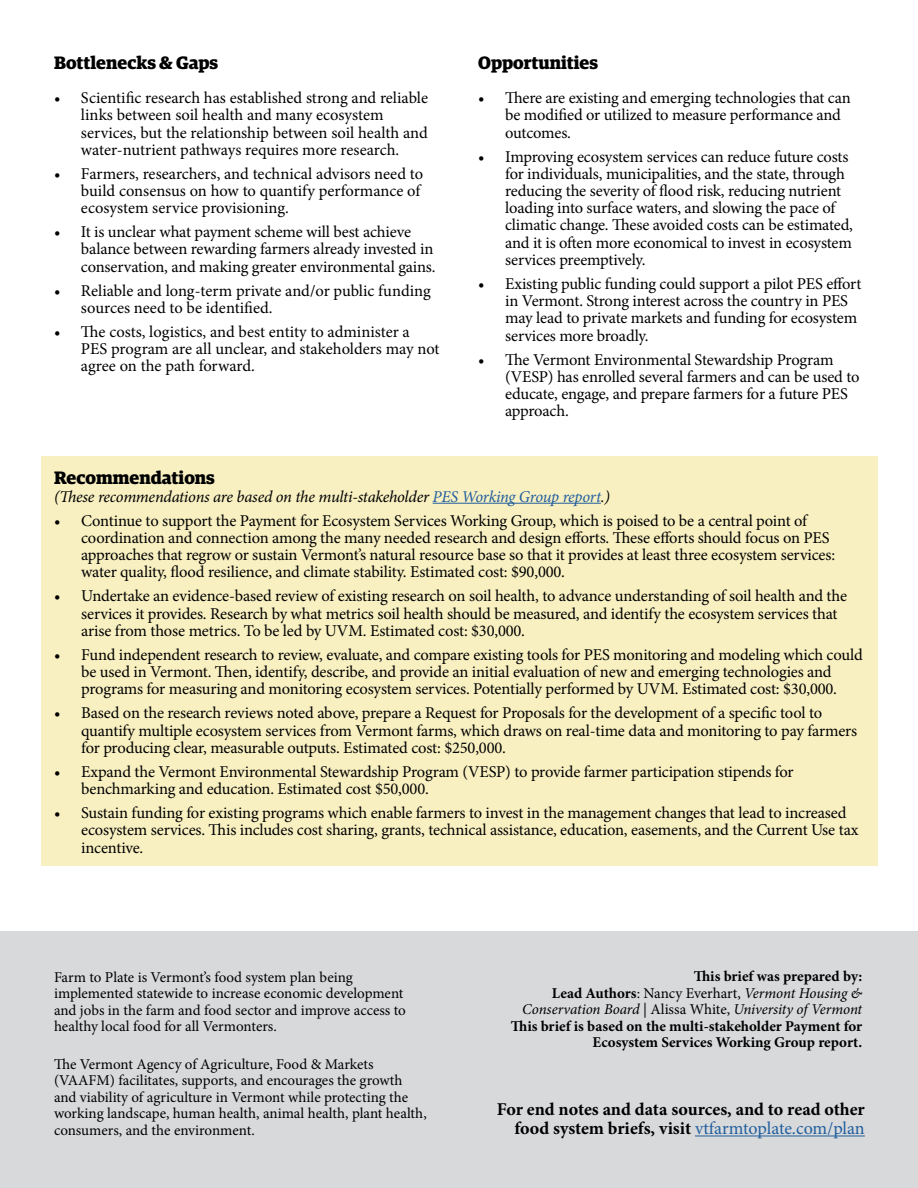
<style>
.page{position:relative;width:918px;height:1188px;background:#fff}
.page>*{position:absolute;margin:0;border:0;box-sizing:border-box;transform-origin:0 0}
.t1{font:700 18px/19.5px "Minion Pro";letter-spacing:-.005em;color:#000;text-align:right}
.t2{font:700 18px "Guardian Egyp";color:#000}
.t3{font:16.5px/17.2px "Minion Pro";letter-spacing:-.01em;color:#000}
.t4{font:italic 16.5px "Minion Pro";letter-spacing:-.02em;color:#000}
.t5{font:15px/16.5px "Minion Pro";letter-spacing:-.005em;color:#000}
.t6{font:700 15px/16.5px "Minion Pro";color:#000;text-align:right}
.s1{color:#215e9e}
.s2{font-weight:400}
.s3{font-weight:400;font-style:italic}
.s4{font-weight:400;color:#215e9e}
</style>
<div class="page">
<div style="left:0;top:932px;width:918px;height:256px;background:#d7d9da"></div>
<div style="left:41px;top:457px;width:836px;height:409px;background:#f8f0c1"></div>
<hr style="left:433px;top:503px;width:168px;height:1px;background:#215e9e">
<hr style="left:695px;top:1136px;width:170px;height:1px;background:#215e9e">
<p class="t2" style="left:54px;top:48px;width:166px">Bottlenecks &amp; Gaps</p>
<p class="t3" style="left:81px;top:89px;width:349px;text-indent:-27px">• Scientific research has established strong and reliable links between soil health and many ecosystem services, but the relationship between soil health and water-nutrient pathways requires more research.</p>
<p class="t3" style="left:81px;top:165px;width:344px;text-indent:-27px">• Farmers, researchers, and technical advisors need to build consensus on how to quantify performance of ecosystem service provisioning.</p>
<p class="t3" style="left:81px;top:223px;width:356px;text-indent:-27px">• It is unclear what payment scheme will best achieve balance between rewarding farmers already invested in conservation, and making greater environmental gains.</p>
<p class="t3" style="left:81px;top:282px;width:351px;text-indent:-27px">• Reliable and long-term private and/or public funding sources need to be identified.</p>
<p class="t3" style="left:81px;top:323px;width:360px;text-indent:-27px">• The costs, logistics, and best entity to administer a<br>PES program are all unclear, and stakeholders may not agree on the path forward.</p>
<p class="t2" style="left:478px;top:48px;width:121px">Opportunities</p>
<p class="t3" style="left:505px;top:89px;width:347px;text-indent:-27px">• There are existing and emerging technologies that can be modified or utilized to measure performance and outcomes.</p>
<p class="t3" style="left:505px;top:148px;width:349px;text-indent:-27px">• Improving ecosystem services can reduce future costs for individuals, municipalities, and the state, through reducing the severity of flood risk, reducing nutrient loading into surface waters, and slowing the pace of climatic change. These avoided costs can be estimated, and it is often more economical to invest in ecosystem services preemptively.</p>
<p class="t3" style="left:505px;top:275px;width:358px;text-indent:-27px">• Existing public funding could support a pilot PES effort in Vermont. Strong interest across the country in PES may lead to private markets and funding for ecosystem services more broadly.</p>
<p class="t3" style="left:505px;top:351px;width:356px;text-indent:-27px">• The Vermont Environmental Stewardship Program (VESP) has enrolled several farmers and can be used to educate, engage, and prepare farmers for a future PES approach.</p>
<p class="t2" style="left:54px;top:464px;width:162px">Recommendations</p>
<p class="t4" style="left:54px;top:485px;width:557px">(These recommendations are based on the multi-stakeholder <span class="s1">PES Working Group report</span>.)</p>
<p class="t3" style="left:81px;top:512px;width:755px;text-indent:-27px">• Continue to support the Payment for Ecosystem Services Working Group, which is poised to be a central point of coordination and connection among the many needed research and design efforts. These efforts should focus on PES approaches that regrow or sustain Vermont’s natural resource base so that it provides at least three ecosystem services: water quality, flood resilience, and climate stability. Estimated cost: $90,000.</p>
<p class="t3" style="left:81px;top:587px;width:767px;text-indent:-27px">• Undertake an evidence-based review of existing research on soil health, to advance understanding of soil health and the services it provides. Research by what metrics soil health should be measured, and identify the ecosystem services that arise from those metrics. To be led by UVM. Estimated cost: $30,000.</p>
<p class="t3" style="left:54px;top:646px;width:810px;text-align:center">• Fund independent research to review, evaluate, and compare existing tools for PES monitoring and modeling which could be used in Vermont. Then, identify, describe, and provide an initial evaluation of new and emerging technologies and programs for measuring and monitoring ecosystem services. Potentially performed by UVM. Estimated cost: $30,000.</p>
<p class="t3" style="left:81px;top:704px;width:778px;text-indent:-27px">• Based on the research reviews noted above, prepare a Request for Proposals for the development of a specific tool to quantify multiple ecosystem services from Vermont farms, which draws on real-time data and monitoring to pay farmers for producing clear, measurable outputs. Estimated cost: $250,000.</p>
<p class="t3" style="left:81px;top:763px;width:714px;text-indent:-27px">• Expand the Vermont Environmental Stewardship Program (VESP) to provide farmer participation stipends for benchmarking and education. Estimated cost $50,000.</p>
<p class="t3" style="left:81px;top:804px;width:779px;text-indent:-27px">• Sustain funding for existing programs which enable farmers to invest in the management changes that lead to increased ecosystem services. This includes cost sharing, grants, technical assistance, education, easements, and the Current Use tax incentive.</p>
<p class="t5" style="left:54px;top:969px;width:353px">Farm to Plate is Vermont’s food system plan being implemented statewide to increase economic development and jobs in the farm and food sector and improve access to healthy local food for all Vermonters.</p>
<p class="t5" style="left:54px;top:1056px;width:374px">The Vermont Agency of Agriculture, Food &amp; Markets (VAAFM) facilitates, supports, and encourages the growth and viability of agriculture in Vermont while protecting the working landscape, human health, animal health, plant health, consumers, and the environment.</p>
<p class="t6" style="left:511px;top:968px;width:353px">This brief was prepared by:<br>Lead Authors<span class="s2">: Nancy Everhart,</span> <span class="s3">Vermont Housing &amp; Conservation Board</span> <span class="s2">| Alissa White,</span> <span class="s3">University of Vermont </span>This brief is based on the multi-stakeholder Payment for Ecosystem Services Working Group report.</p>
<p class="t1" style="left:497px;top:1099px;width:370px">For end notes and data sources, and to read other food system briefs, visit <span class="s4">vtfarmtoplate.com/plan</span></p>
</div>
